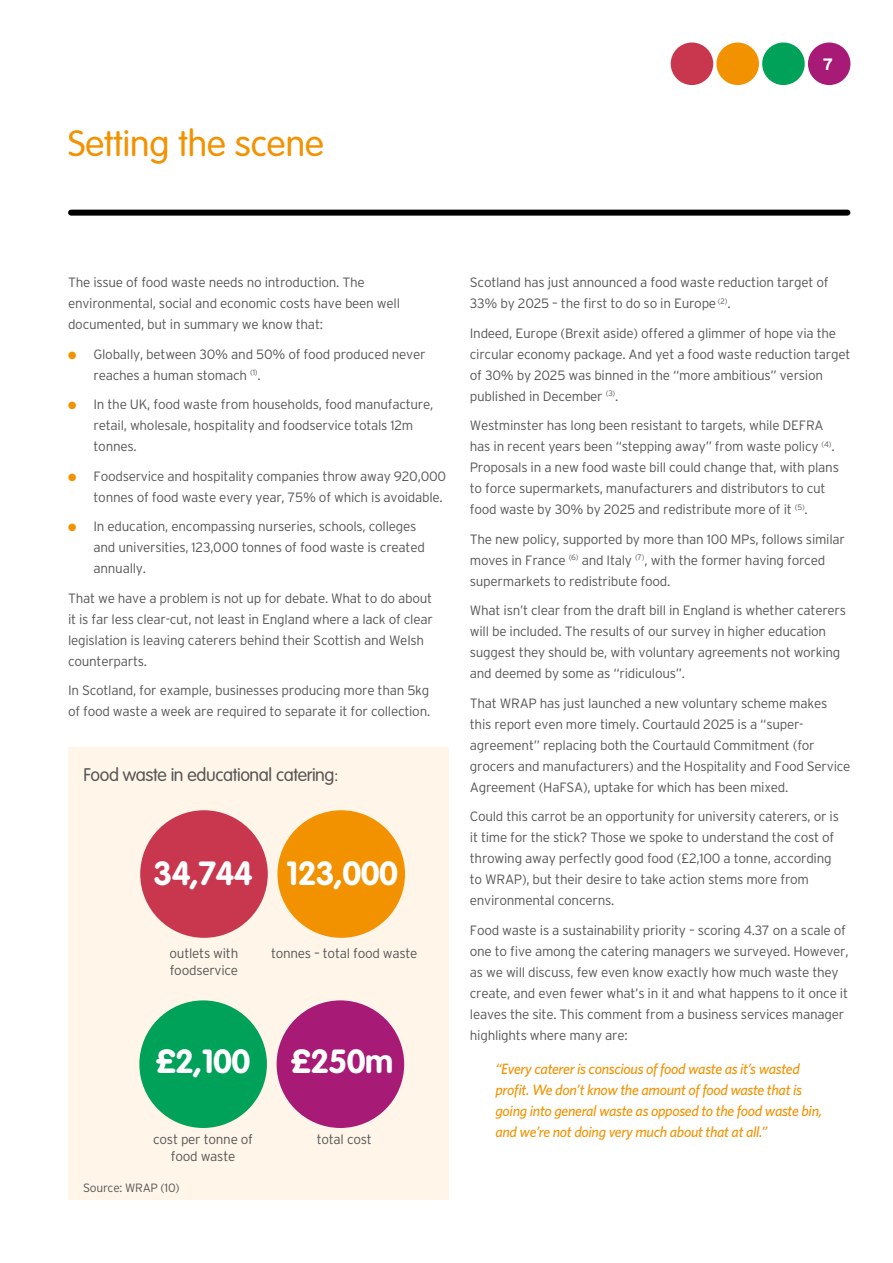
<style>
.page{position:relative;width:893px;height:1263px;background:#fff}
.page>*{position:absolute;margin:0;border:0;box-sizing:border-box;transform-origin:0 0}
.t1{font:300 36px "VAG Rounded";color:#f39200}
.t2{font:700 33px "VAG Rounded";letter-spacing:-.02em;color:#fff}
.t3{font:300 18px "VAG Rounded";letter-spacing:-.02em;color:#575756}
.t4{font:700 16.5px "Interstate";color:#fff}
.t5{font:italic 500 15px/21px "Whitney";letter-spacing:-.02em;color:#f39200}
.t6{font:300 13.5px/21px "Interstate";letter-spacing:-.02em;color:#575756}
.t7{font:300 12px "Interstate";letter-spacing:-.02em;color:#575756}
.s1{color:#f39200}
</style>
<div class="page">
<div style="left:68px;top:747px;width:381px;height:452px;background:#fff5e9"></div>
<div style="left:671px;top:43px;width:42px;height:42px;background:#c8374e;border-radius:50%"></div>
<div style="left:716px;top:43px;width:43px;height:42px;background:#f39200;border-radius:50%"></div>
<div style="left:762px;top:43px;width:43px;height:42px;background:#00a159;border-radius:50%"></div>
<div style="left:808px;top:43px;width:42px;height:42px;background:#a71a75;border-radius:50%"></div>
<hr style="left:0;top:0;width:1px;height:1263px;background:#f8af4f">
<div style="left:71px;top:210px;width:776px;height:6px;background:#000"></div>
<div style="left:140px;top:810px;width:128px;height:128px;background:#c8374e;border-radius:50%"></div>
<div style="left:277px;top:810px;width:128px;height:128px;background:#f39200;border-radius:50%"></div>
<div style="left:139px;top:1000px;width:128px;height:128px;background:#00a159;border-radius:50%"></div>
<div style="left:277px;top:1000px;width:127px;height:128px;background:#a71a75;border-radius:50%"></div>
<h1 class="t1" style="left:68px;top:123px;width:257px">Setting the scene</h1>
<p class="t4" style="left:823px;top:55px;width:12px">7</p>
<p class="t6" style="left:68px;top:272px;width:333px">The issue of food waste needs no introduction. The environmental, social and economic costs have been well documented, but in summary we know that:</p>
<p class="t6" style="left:94px;top:343px;width:334px;text-indent:-26px"><span class="s1">●</span> Globally, between 30% and 50% of food produced never reaches a human stomach <sup>(1)</sup>.</p>
<p class="t6" style="left:94px;top:394px;width:341px;text-indent:-26px"><span class="s1">●</span> In the UK, food waste from households, food manufacture, retail, wholesale, hospitality and foodservice totals 12m tonnes.</p>
<p class="t6" style="left:68px;top:465px;width:380px;text-align:right"><span class="s1">●</span> Foodservice and hospitality companies throw away 920,000 tonnes of food waste every year, 75% of which is avoidable.</p>
<p class="t6" style="left:94px;top:516px;width:333px;text-indent:-26px"><span class="s1">●</span> In education, encompassing nurseries, schools, colleges and universities, 123,000 tonnes of food waste is created annually.</p>
<p class="t6" style="left:68px;top:587px;width:366px">That we have a problem is not up for debate. What to do about it is far less clear-cut, not least in England where a lack of clear legislation is leaving caterers behind their Scottish and Welsh counterparts.</p>
<p class="t6" style="left:68px;top:680px;width:364px">In Scotland, for example, businesses producing more than 5kg of food waste a week are required to separate it for collection.</p>
<h3 class="t3" style="left:84px;top:764px;width:257px">Food waste in educational catering:</h3>
<h2 class="t2" style="left:154px;top:854px;width:246px">34,744 123,000</h2>
<p class="t6" style="left:170px;top:945px;width:70px;line-height:16.5px">outlets with foodservice</p>
<p class="t6" style="left:271px;top:943px;width:148px">tonnes – total food waste</p>
<h2 class="t2" style="left:156px;top:1042px;width:239px">£2,100 £250m</h2>
<p class="t6" style="left:153px;top:1131px;width:101px;line-height:16.5px;text-align:center">cost per tonne of food waste</p>
<p class="t7" style="left:83px;top:1181px;width:98px">Source: WRAP (10)</p>
<p class="t6" style="left:317px;top:1129px;width:57px">total cost</p>
<p class="t6" style="left:470px;top:272px;width:360px">Scotland has just announced a food waste reduction target of<br>33% by 2025 – the first to do so in Europe <sup>(2)</sup>.</p>
<p class="t6" style="left:470px;top:322px;width:382px">Indeed, Europe (Brexit aside) offered a glimmer of hope via the circular economy package. And yet a food waste reduction target of 30% by 2025 was binned in the “more ambitious” version published in December <sup>(3)</sup>.</p>
<p class="t6" style="left:470px;top:415px;width:371px">Westminster has long been resistant to targets, while DEFRA has in recent years been “stepping away” from waste policy <sup>(4)</sup>.<br>Proposals in a new food waste bill could change that, with plans to force supermarkets, manufacturers and distributors to cut food waste by 30% by 2025 and redistribute more of it <sup>(5)</sup>.</p>
<p class="t6" style="left:470px;top:528px;width:377px">The new policy, supported by more than 100 MPs, follows similar moves in France <sup>(6)</sup> and Italy <sup>(7)</sup>, with the former having forced supermarkets to redistribute food.</p>
<p class="t6" style="left:470px;top:600px;width:378px">What isn’t clear from the draft bill in England is whether caterers will be included. The results of our survey in higher education suggest they should be, with voluntary agreements not working and deemed by some as “ridiculous”.</p>
<p class="t6" style="left:470px;top:692px;width:382px">That WRAP has just launched a new voluntary scheme makes this report even more timely. Courtauld 2025 is a “super&shy;agreement” replacing both the Courtauld Commitment (for grocers and manufacturers) and the Hospitality and Food Service Agreement (HaFSA), uptake for which has been mixed.</p>
<p class="t6" style="left:470px;top:806px;width:371px">Could this carrot be an opportunity for university caterers, or is it time for the stick? Those we spoke to understand the cost of throwing away perfectly good food (£2,100 a tonne, according to WRAP), but their desire to take action stems more from environmental concerns.</p>
<p class="t6" style="left:470px;top:919px;width:380px">Food waste is a sustainability priority – scoring 4.37 on a scale of one to five among the catering managers we surveyed. However, as we will discuss, few even know exactly how much waste they create, and even fewer what’s in it and what happens to it once it leaves the site. This comment from a business services manager highlights where many are:</p>
<p class="t5" style="left:495px;top:1058px;width:328px">“Every caterer is conscious of food waste as it’s wasted profit. We don’t know the amount of food waste that is going into general waste as opposed to the food waste bin, and we’re not doing very much about that at all.”</p>
</div>
